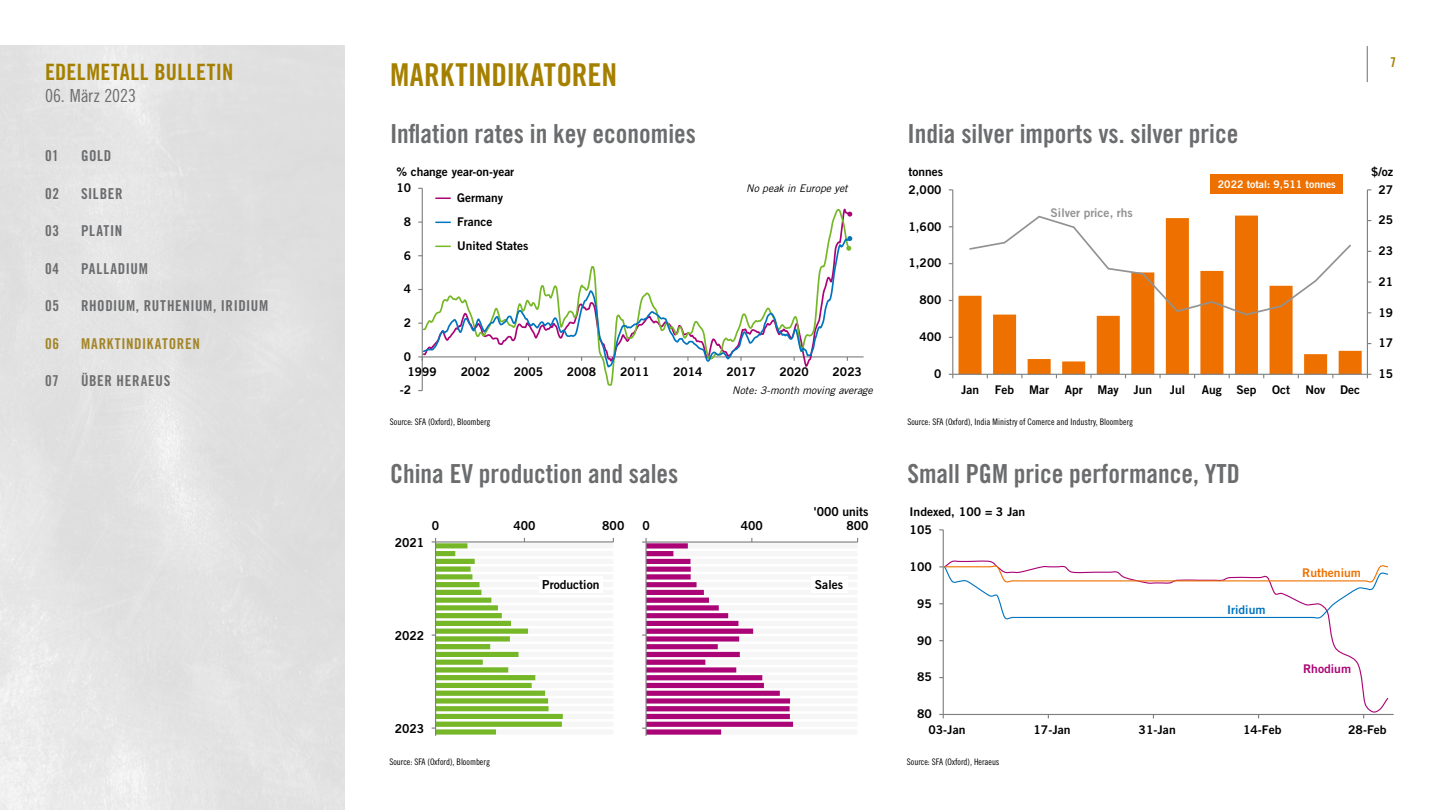
<style>
.page{position:relative;width:1440px;height:810px;background:#fff}
.page>*{position:absolute;margin:0;border:0;box-sizing:border-box;transform-origin:0 0}
.t1{font:31.5px "Trade Gothic LT Pro Bd Cn 20";color:#a58000}
.t2{font:26.25px "Trade Gothic LT Std Bd Cn 20";color:#6b6c6e}
.t3{font:22.5px "Trade Gothic LT Pro Bd Cn 20";letter-spacing:.02em;color:#a58000}
.t4{font:18px "Trade Gothic LT Pro Cn 18";letter-spacing:-.005em;color:#6b6c6e}
.t5{font:15px "Trade Gothic LT Pro Bd Cn 20";letter-spacing:.04em;color:#6b6c6e}
.t6{font:15px "Trade Gothic LT Pro Bd Cn 20";letter-spacing:.05em;color:#a38527}
.t7{font:15px "Trade Gothic LT Pro Bd Cn 20";letter-spacing:.045em;color:#6e6e6e}
.t8{font:13.5px "Trade Gothic LT Pro Bd Cn 20";color:#a58000}
.t9{font:12.38px "Trade Gothic LT Std Bd 2";color:#000}
.t10{font:12px/26.3px "Trade Gothic LT Std Bd 2";color:#000}
.t11{font:12px "Trade Gothic LT Std Bd 2";color:#919291}
.t12{font:12px "Trade Gothic LT Std Bd 2";color:#ee7100}
.t13{font:12px "Trade Gothic LT Std Bd 2";color:#aa0476}
.t14{font:12px "Trade Gothic LT Std Bd 2";color:#0074be}
.t15{font:italic 10.5px "Trade Gothic LT Std";color:#000}
.t16{font:10.5px "Trade Gothic LT Std Bd 2";color:#fff}
.t17{font:9px "Trade Gothic LT Std Cn 18";color:#000}
</style>
<div class="page">
<hr style="left:1367px;top:46px;width:1px;height:36px;background:#6e6e6e">
<svg style="left:959px;top:295px;width:403px;height:79px"></svg>
<hr style="left:1367px;top:190px;width:1px;height:184px;background:#7d7f7f">
<div style="left:1211px;top:174px;width:132px;height:20px;background:#ee7100"></div>
<hr style="left:952px;top:190px;width:1px;height:184px;background:#7d7f7f">
<hr style="left:953px;top:374px;width:414px;height:1px;background:#7d7f7f">
<svg style="left:968px;top:215px;width:385px;height:101px"></svg>
<hr style="left:435px;top:542px;width:1px;height:194px;background:#7d7f7f">
<svg style="left:432px;top:538px;width:182px;height:197px"></svg>
<div style="left:539px;top:577px;width:64px;height:16px;background:#fff"></div>
<hr style="left:645px;top:542px;width:2px;height:194px;background:#7d7f7f">
<svg style="left:642px;top:538px;width:216px;height:197px"></svg>
<div style="left:811px;top:577px;width:36px;height:16px;background:#fff"></div>
<hr style="left:422px;top:188px;width:1px;height:203px;background:#7d7f7f">
<hr style="left:422px;top:356px;width:442px;height:1px;background:#7d7f7f">
<svg style="left:422px;top:208px;width:429px;height:179px"></svg>
<svg style="left:422px;top:237px;width:429px;height:132px"></svg>
<svg style="left:436px;top:197px;width:14px;height:2px"></svg>
<svg style="left:436px;top:246px;width:14px;height:1px"></svg>
<svg style="left:436px;top:222px;width:14px;height:1px"></svg>
<svg style="left:846px;top:236px;width:6px;height:15px"></svg>
<svg style="left:847px;top:212px;width:5px;height:5px"></svg>
<hr style="left:943px;top:530px;width:1px;height:184px;background:#7d7f7f">
<hr style="left:943px;top:714px;width:451px;height:1px;background:#7d7f7f">
<svg style="left:943px;top:559px;width:446px;height:155px"></svg>
<svg style="left:939px;top:563px;width:450px;height:59px"></svg>
<h3 class="t3" style="left:45px;top:58px;width:190px">EDELMETALL BULLETIN</h3>
<h3 class="t4" style="left:45px;top:85px;width:93px">06. März 2023</h3>
<p class="t5" style="left:45px;top:147px;width:15px">01</p>
<p class="t5" style="left:81px;top:147px;width:32px">GOLD</p>
<p class="t5" style="left:45px;top:184px;width:16px">02</p>
<p class="t5" style="left:81px;top:184px;width:43px">SILBER</p>
<p class="t5" style="left:45px;top:222px;width:16px">03</p>
<p class="t5" style="left:81px;top:222px;width:43px">PLATIN</p>
<p class="t5" style="left:45px;top:259px;width:16px">04</p>
<p class="t5" style="left:81px;top:259px;width:68px">PALLADIUM</p>
<p class="t5" style="left:45px;top:297px;width:16px">05</p>
<p class="t5" style="left:81px;top:297px;width:189px">RHODIUM, RUTHENIUM, IRIDIUM</p>
<p class="t6" style="left:45px;top:334px;width:16px">06</p>
<p class="t6" style="left:81px;top:334px;width:120px">MARKTINDIKATOREN</p>
<p class="t7" style="left:45px;top:372px;width:15px">07</p>
<p class="t7" style="left:81px;top:372px;width:91px">ÜBER HERAEUS</p>
<h1 class="t1" style="left:390px;top:56px;width:229px">MARKTINDIKATOREN</h1>
<p class="t8" style="left:1390px;top:54px;width:7px">7</p>
<h2 class="t2" style="left:390px;top:118px;width:308px">Inflation rates in key economies</h2>
<h2 class="t2" style="left:908px;top:118px;width:332px">India silver imports vs. silver price</h2>
<p class="t10" style="left:457px;top:158px;width:59px;text-indent:-61px">% change year-on-year<br>Germany</p>
<p class="t10" style="left:457px;top:233px;width:73px">United States</p>
<p class="t10" style="left:396px;top:175px;width:16px">10</p>
<p class="t10" style="left:404px;top:208px;width:9px">8</p>
<p class="t10" style="left:457px;top:209px;width:37px">France</p>
<p class="t10" style="left:404px;top:242px;width:9px">6</p>
<p class="t15" style="left:746px;top:182px;width:103px">No peak in Europe yet</p>
<p class="t10" style="left:909px;top:159px;width:36px">tonnes</p>
<p class="t10" style="left:1371px;top:158px;width:23px">$/oz</p>
<p class="t11" style="left:1051px;top:205px;width:84px">Silver price, rhs</p>
<p class="t16" style="left:1218px;top:177px;width:120px">2022 total: 9,511 tonnes</p>
<p class="t10" style="left:1379px;top:176px;width:16px">27</p>
<p class="t10" style="left:909px;top:176px;width:34px">2,000</p>
<p class="t10" style="left:1379px;top:207px;width:16px">25</p>
<p class="t10" style="left:909px;top:213px;width:34px">1,600</p>
<p class="t10" style="left:909px;top:250px;width:34px">1,200</p>
<p class="t10" style="left:1379px;top:238px;width:16px">23</p>
<p class="t10" style="left:404px;top:276px;width:9px">4</p>
<p class="t10" style="left:1379px;top:268px;width:16px">21</p>
<p class="t10" style="left:920px;top:287px;width:23px">800</p>
<p class="t10" style="left:404px;top:309px;width:9px">2</p>
<p class="t10" style="left:1379px;top:299px;width:16px">19</p>
<p class="t10" style="left:920px;top:324px;width:23px">400</p>
<p class="t10" style="left:1379px;top:330px;width:16px">17</p>
<p class="t10" style="left:404px;top:343px;width:9px">0</p>
<p class="t10" style="left:408px;top:359px;width:31px">1999</p>
<p class="t10" style="left:461px;top:359px;width:31px">2002</p>
<p class="t10" style="left:514px;top:359px;width:31px">2005</p>
<p class="t10" style="left:567px;top:359px;width:31px">2008</p>
<p class="t10" style="left:620px;top:359px;width:31px">2011</p>
<p class="t10" style="left:673px;top:359px;width:31px">2014</p>
<p class="t10" style="left:726px;top:359px;width:31px">2017</p>
<p class="t10" style="left:780px;top:359px;width:31px">2020</p>
<p class="t10" style="left:833px;top:359px;width:31px">2023</p>
<p class="t10" style="left:934px;top:361px;width:9px">0</p>
<p class="t10" style="left:1379px;top:360px;width:16px">15</p>
<p class="t10" style="left:400px;top:377px;width:13px">-2</p>
<p class="t15" style="left:732px;top:384px;width:142px">Note: 3-month moving average</p>
<p class="t10" style="left:961px;top:376px;width:19px">Jan</p>
<p class="t10" style="left:995px;top:376px;width:56px">Feb Mar</p>
<p class="t10" style="left:1065px;top:376px;width:89px">Apr May Jun</p>
<p class="t10" style="left:1170px;top:376px;width:17px">Jul</p>
<p class="t10" style="left:1202px;top:376px;width:56px">Aug Sep</p>
<p class="t10" style="left:1272px;top:376px;width:20px">Oct</p>
<p class="t10" style="left:1306px;top:376px;width:56px">Nov Dec</p>
<p class="t17" style="left:390px;top:416px;width:102px">Source: SFA (Oxford), Bloomberg</p>
<p class="t17" style="left:907px;top:416px;width:227px">Source: SFA (Oxford), India Ministry of Comerce and Industry, Bloomberg</p>
<h2 class="t2" style="left:390px;top:458px;width:290px">China EV production and sales</h2>
<h2 class="t2" style="left:908px;top:458px;width:334px">Small PGM price performance, YTD</h2>
<p class="t9" style="left:814px;top:504px;width:56px">'000 units</p>
<p class="t10" style="left:910px;top:498px;width:117px">Indexed, 100 = 3 Jan</p>
<p class="t9" style="left:432px;top:518px;width:9px">0</p>
<p class="t9" style="left:513px;top:518px;width:24px">400</p>
<p class="t9" style="left:602px;top:518px;width:24px">800</p>
<p class="t9" style="left:642px;top:518px;width:9px">0</p>
<p class="t9" style="left:741px;top:518px;width:24px">400</p>
<p class="t9" style="left:847px;top:518px;width:24px">800</p>
<p class="t10" style="left:910px;top:516px;width:24px">105</p>
<p class="t9" style="left:395px;top:535px;width:31px">2021</p>
<p class="t10" style="left:910px;top:553px;width:24px">100</p>
<p class="t12" style="left:1302px;top:565px;width:60px">Ruthenium</p>
<p class="t9" style="left:542px;top:576px;width:59px">Production</p>
<p class="t9" style="left:815px;top:577px;width:30px">Sales</p>
<p class="t10" style="left:917px;top:590px;width:16px">95</p>
<p class="t14" style="left:1227px;top:603px;width:40px">Iridium</p>
<p class="t9" style="left:395px;top:628px;width:31px">2022</p>
<p class="t10" style="left:917px;top:627px;width:16px">90</p>
<p class="t10" style="left:917px;top:664px;width:16px">85</p>
<p class="t13" style="left:1303px;top:661px;width:49px">Rhodium</p>
<p class="t10" style="left:917px;top:701px;width:16px">80</p>
<p class="t9" style="left:395px;top:721px;width:31px">2023</p>
<p class="t10" style="left:928px;top:716px;width:39px">03-Jan</p>
<p class="t10" style="left:1034px;top:716px;width:39px">17-Jan</p>
<p class="t10" style="left:1139px;top:716px;width:39px">31-Jan</p>
<p class="t10" style="left:1243px;top:716px;width:40px">14-Feb</p>
<p class="t10" style="left:1348px;top:716px;width:40px">28-Feb</p>
<p class="t17" style="left:389px;top:756px;width:102px">Source: SFA (Oxford), Bloomberg</p>
<p class="t17" style="left:907px;top:756px;width:94px">Source: SFA (Oxford), Heraeus</p>
</div>
